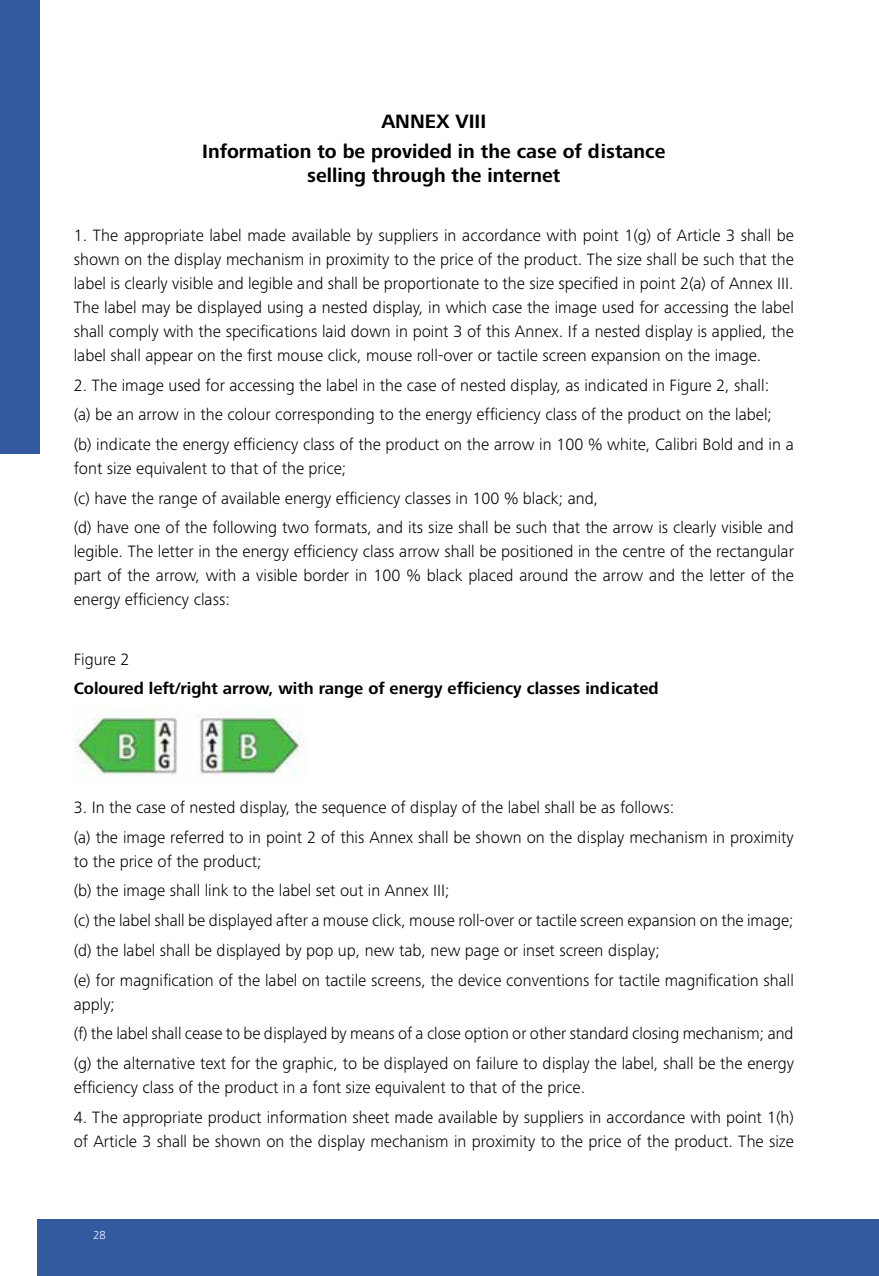
<style>
.page{position:relative;width:879px;height:1276px;background:#fff}
.page>*{position:absolute;margin:0;border:0;box-sizing:border-box;transform-origin:0 0}
.t1{font:700 20px/29.6px "Frutiger Next Pro";color:#000;text-align:center}
.t2{font:300 17px/29.6px "Frutiger Next Pro";color:#000}
.t3{font:700 17px "Frutiger Next Pro";color:#000}
.t4{font:300 12px "Frutiger Next Pro";color:#fff}
</style>
<div class="page">
<img style="left:75px;top:707px;width:229px;height:69px">
<div style="left:38px;top:1219px;width:841px;height:57px;background:#33599f"></div>
<div style="left:0;top:0;width:40px;height:454px;background:#33599f"></div>
<p class="t1" style="left:202px;top:106px;width:465px">ANNEX VIII<br>Information to be provided in the case of distance</p>
<p class="t1" style="left:307px;top:160px;width:255px">selling through the internet</p>
<p class="t2" style="left:74px;top:223px;width:722px;line-height:24px;text-align:justify">1. The appropriate label made available by suppliers in accordance with point 1(g) of Article 3 shall be shown on the display mechanism in proximity to the price of the product. The size shall be such that the label is clearly visible and legible and shall be proportionate to the size specified in point 2(a) of Annex III.<br>The label may be displayed using a nested display, in which case the image used for accessing the label shall comply with the specifications laid down in point 3 of this Annex. If a nested display is applied, the label shall appear on the first mouse click, mouse roll-over or tactile screen expansion on the image.</p>
<p class="t2" style="left:74px;top:370px;width:721px">2. The image used for accessing the label in the case of nested display, as indicated in Figure 2, shall:<br>(a) be an arrow in the colour corresponding to the energy efficiency class of the product on the label; (b) indicate the energy efficiency class of the product on the arrow in 100 % white, Calibri Bold and in a</p>
<p class="t2" style="left:74px;top:453px;width:721px">font size equivalent to that of the price;<br>(c) have the range of available energy efficiency classes in 100 % black; and,<br>(d) have one of the following two formats, and its size shall be such that the arrow is clearly visible and</p>
<p class="t2" style="left:74px;top:540px;width:722px;line-height:24px;text-align:justify">legible. The letter in the energy efficiency class arrow shall be positioned in the centre of the rectangular part of the arrow, with a visible border in 100 % black placed around the arrow and the letter of the energy efficiency class:</p>
<p class="t2" style="left:74px;top:644px;width:57px">Figure 2</p>
<p class="t3" style="left:74px;top:679px;width:586px">Coloured left/right arrow, with range of energy efficiency classes indicated</p>
<p class="t2" style="left:74px;top:792px;width:721px">3. In the case of nested display, the sequence of display of the label shall be as follows:<br>(a) the image referred to in point 2 of this Annex shall be shown on the display mechanism in proximity</p>
<p class="t2" style="left:74px;top:846px;width:722px">to the price of the product;<br>(b) the image shall link to the label set out in Annex III;<br>(c) the label shall be displayed after a mouse click, mouse roll-over or tactile screen expansion on the image; (d) the label shall be displayed by pop up, new tab, new page or inset screen display;<br>(e) for magnification of the label on tactile screens, the device conventions for tactile magnification shall</p>
<p class="t2" style="left:74px;top:989px;width:722px">apply;<br>(f) the label shall cease to be displayed by means of a close option or other standard closing mechanism; and (g) the alternative text for the graphic, to be displayed on failure to display the label, shall be the energy</p>
<p class="t2" style="left:74px;top:1072px;width:513px">efficiency class of the product in a font size equivalent to that of the price.</p>
<p class="t2" style="left:74px;top:1105px;width:722px;line-height:24px">4. The appropriate product information sheet made available by suppliers in accordance with point 1(h) of Article 3 shall be shown on the display mechanism in proximity to the price of the product. The size</p>
<p class="t4" style="left:93px;top:1227px;width:14px">28</p>
</div>
